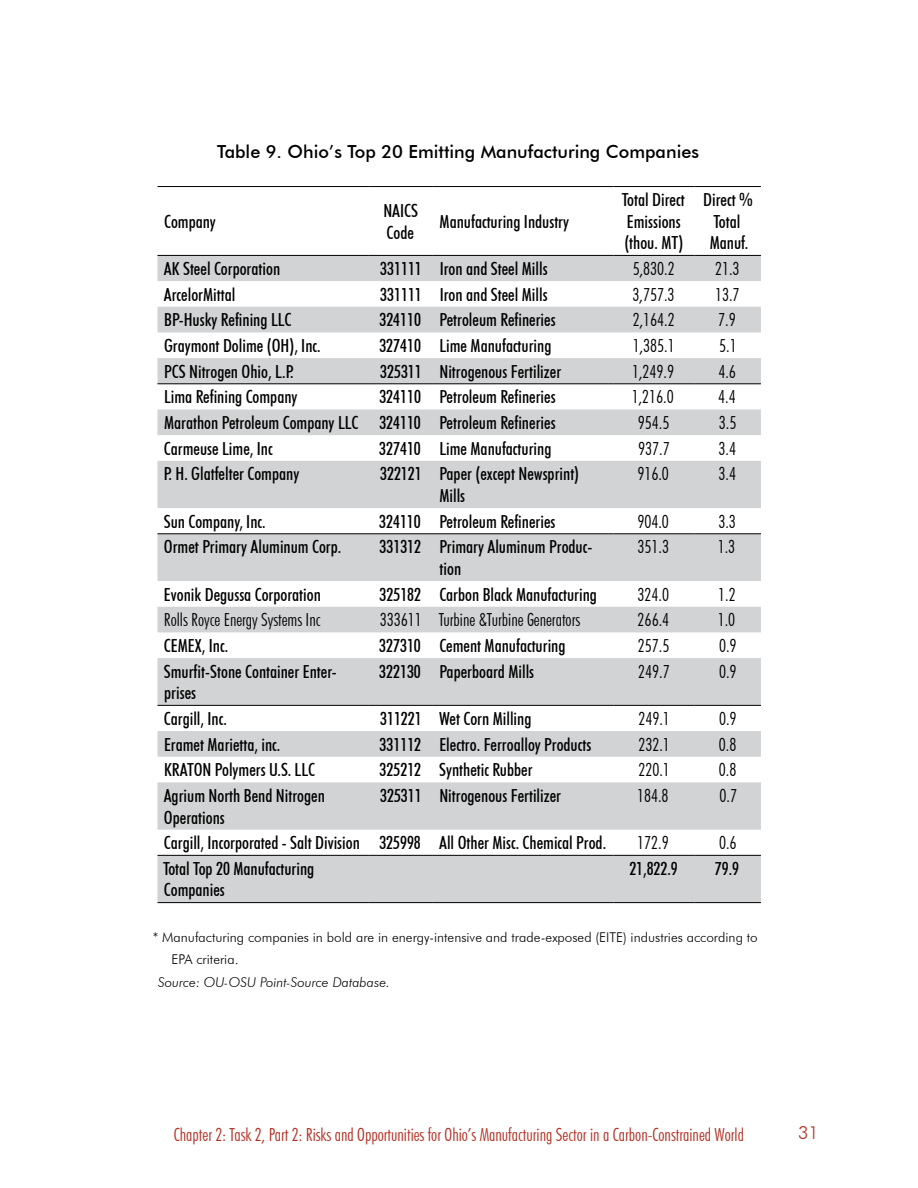
<style>
.page{position:relative;width:918px;height:1188px;background:#fff}
.page>*{position:absolute;margin:0;border:0;box-sizing:border-box;transform-origin:0 0}
.t1{font:500 condensed 18px/21.6px "Futura BT";color:#000}
.t2{font:300 condensed 18px "Futura BT";color:#000}
.t3{font:300 condensed 18px "Futura BT";color:#b42b1e}
.t4{font:500 18px "Futura BT";color:#000}
.t5{font:300 18px "Futura BT";color:#b42b1e}
.t6{font:300 13.5px/22.5px "Futura BT";color:#000}
.t7{font:italic 300 13.5px "Futura BT";color:#000}
</style>
<div class="page">
<svg style="left:158px;top:256px;width:603px;height:646px;fill:#d1d3d4"></svg>
<hr style="left:158px;top:186px;width:210px;height:1px;background:#000">
<hr style="left:368px;top:186px;width:65px;height:1px;background:#000">
<hr style="left:433px;top:186px;width:180px;height:1px;background:#000">
<hr style="left:613px;top:186px;width:81px;height:1px;background:#000">
<hr style="left:694px;top:186px;width:67px;height:1px;background:#000">
<hr style="left:158px;top:255px;width:210px;height:1px;background:#000">
<hr style="left:368px;top:255px;width:65px;height:1px;background:#000">
<hr style="left:433px;top:255px;width:180px;height:1px;background:#000">
<hr style="left:613px;top:255px;width:81px;height:1px;background:#000">
<hr style="left:694px;top:255px;width:67px;height:1px;background:#000">
<hr style="left:158px;top:855px;width:210px;height:1px;background:#000">
<hr style="left:368px;top:855px;width:65px;height:1px;background:#000">
<hr style="left:433px;top:855px;width:180px;height:1px;background:#000">
<hr style="left:613px;top:855px;width:81px;height:1px;background:#000">
<hr style="left:694px;top:855px;width:67px;height:1px;background:#000">
<hr style="left:158px;top:902px;width:210px;height:1px;background:#000">
<hr style="left:368px;top:902px;width:65px;height:1px;background:#000">
<hr style="left:433px;top:902px;width:180px;height:1px;background:#000">
<hr style="left:613px;top:902px;width:81px;height:1px;background:#000">
<hr style="left:694px;top:902px;width:67px;height:1px;background:#000">
<hr style="left:158px;top:383px;width:210px;height:1px;background:#000">
<hr style="left:368px;top:383px;width:65px;height:1px;background:#000">
<hr style="left:433px;top:383px;width:180px;height:1px;background:#000">
<hr style="left:613px;top:383px;width:81px;height:1px;background:#000">
<hr style="left:694px;top:383px;width:67px;height:1px;background:#000">
<hr style="left:158px;top:533px;width:210px;height:1px;background:#000">
<hr style="left:368px;top:533px;width:65px;height:1px;background:#000">
<hr style="left:433px;top:533px;width:180px;height:1px;background:#000">
<hr style="left:613px;top:533px;width:81px;height:1px;background:#000">
<hr style="left:694px;top:533px;width:67px;height:1px;background:#000">
<hr style="left:158px;top:705px;width:210px;height:1px;background:#000">
<hr style="left:368px;top:705px;width:65px;height:1px;background:#000">
<hr style="left:433px;top:705px;width:180px;height:1px;background:#000">
<hr style="left:613px;top:705px;width:81px;height:1px;background:#000">
<hr style="left:694px;top:705px;width:67px;height:1px;background:#000">
<p class="t4" style="left:217px;top:140px;width:483px">Table 9. Ohio’s Top 20 Emitting Manufacturing Companies</p>
<p class="t1" style="left:164px;top:210px;width:53px">Company</p>
<p class="t1" style="left:383px;top:200px;width:35px">NAICS<br>Code</p>
<p class="t1" style="left:440px;top:210px;width:131px">Manufacturing Industry</p>
<p class="t1" style="left:622px;top:189px;width:64px">Total Direct<br>Emissions (thou. MT)</p>
<p class="t1" style="left:703px;top:189px;width:51px;text-align:center">Direct %<br>Total<br>Manuf.</p>
<p class="t1" style="left:164px;top:258px;width:118px">AK Steel Corporation</p>
<p class="t1" style="left:380px;top:258px;width:169px">331111 Iron and Steel Mills</p>
<p class="t2" style="left:633px;top:258px;width:43px">5,830.2</p>
<p class="t2" style="left:715px;top:258px;width:26px">21.3</p>
<p class="t1" style="left:164px;top:283px;width:73px">ArcelorMittal</p>
<p class="t1" style="left:380px;top:283px;width:169px">331111 Iron and Steel Mills</p>
<p class="t2" style="left:633px;top:283px;width:43px">3,757.3</p>
<p class="t2" style="left:715px;top:283px;width:26px">13.7</p>
<p class="t1" style="left:164px;top:309px;width:129px">BP-Husky Refining LLC</p>
<p class="t1" style="left:379px;top:309px;width:178px">324110 Petroleum Refineries</p>
<p class="t2" style="left:633px;top:309px;width:43px">2,164.2</p>
<p class="t2" style="left:718px;top:309px;width:19px">7.9</p>
<p class="t1" style="left:164px;top:335px;width:158px">Graymont Dolime (OH), Inc.</p>
<p class="t1" style="left:379px;top:335px;width:174px">327410 Lime Manufacturing</p>
<p class="t2" style="left:633px;top:335px;width:43px">1,385.1</p>
<p class="t2" style="left:719px;top:335px;width:19px">5.1</p>
<p class="t1" style="left:164px;top:360px;width:131px">PCS Nitrogen Ohio, L.P.</p>
<p class="t1" style="left:380px;top:360px;width:183px">325311 Nitrogenous Fertilizer</p>
<p class="t2" style="left:632px;top:360px;width:43px">1,249.9</p>
<p class="t2" style="left:719px;top:360px;width:19px">4.6</p>
<p class="t1" style="left:164px;top:386px;width:135px">Lima Refining Company</p>
<p class="t1" style="left:379px;top:386px;width:178px">324110 Petroleum Refineries</p>
<p class="t2" style="left:632px;top:386px;width:43px">1,216.0</p>
<p class="t2" style="left:718px;top:386px;width:19px">4.4</p>
<p class="t1" style="left:164px;top:412px;width:393px">Marathon Petroleum Company LLC 324110 Petroleum Refineries</p>
<p class="t2" style="left:638px;top:412px;width:33px">954.5</p>
<p class="t2" style="left:719px;top:412px;width:19px">3.5</p>
<p class="t1" style="left:164px;top:437px;width:110px">Carmeuse Lime, Inc</p>
<p class="t1" style="left:379px;top:437px;width:174px">327410 Lime Manufacturing</p>
<p class="t2" style="left:638px;top:437px;width:33px">937.7</p>
<p class="t2" style="left:719px;top:437px;width:19px">3.4</p>
<p class="t1" style="left:164px;top:463px;width:137px">P. H. Glatfelter Company</p>
<p class="t1" style="left:439px;top:463px;width:141px;text-indent:-59px">322121 Paper (except Newsprint)<br>Mills</p>
<p class="t2" style="left:637px;top:463px;width:33px">916.0</p>
<p class="t2" style="left:719px;top:463px;width:19px">3.4</p>
<p class="t1" style="left:164px;top:510px;width:103px">Sun Company, Inc.</p>
<p class="t1" style="left:379px;top:510px;width:178px">324110 Petroleum Refineries</p>
<p class="t2" style="left:637px;top:510px;width:33px">904.0</p>
<p class="t2" style="left:718px;top:510px;width:19px">3.3</p>
<p class="t1" style="left:164px;top:536px;width:179px">Ormet Primary Aluminum Corp.</p>
<p class="t1" style="left:440px;top:536px;width:154px;text-indent:-60px">331312 Primary Aluminum Produc&shy;tion</p>
<p class="t2" style="left:638px;top:536px;width:33px">351.3</p>
<p class="t2" style="left:718px;top:536px;width:19px">1.3</p>
<p class="t1" style="left:164px;top:583px;width:158px">Evonik Degussa Corporation</p>
<p class="t1" style="left:380px;top:583px;width:219px">325182 Carbon Black Manufacturing</p>
<p class="t2" style="left:638px;top:583px;width:33px">324.0</p>
<p class="t2" style="left:718px;top:583px;width:19px">1.2</p>
<p class="t2" style="left:164px;top:609px;width:158px">Rolls Royce Energy Systems Inc</p>
<p class="t2" style="left:380px;top:609px;width:202px">333611 Turbine &amp;Turbine Generators</p>
<p class="t2" style="left:638px;top:609px;width:33px">266.4</p>
<p class="t2" style="left:718px;top:609px;width:19px">1.0</p>
<p class="t1" style="left:164px;top:635px;width:66px">CEMEX, Inc.</p>
<p class="t1" style="left:379px;top:635px;width:188px">327310 Cement Manufacturing</p>
<p class="t2" style="left:638px;top:635px;width:33px">257.5</p>
<p class="t2" style="left:719px;top:635px;width:19px">0.9</p>
<p class="t1" style="left:164px;top:660px;width:175px">Smurfit-Stone Container Enter&shy;prises</p>
<p class="t1" style="left:379px;top:660px;width:156px">322130 Paperboard Mills</p>
<p class="t2" style="left:638px;top:660px;width:33px">249.7</p>
<p class="t2" style="left:719px;top:660px;width:19px">0.9</p>
<p class="t1" style="left:164px;top:708px;width:64px">Cargill, Inc.</p>
<p class="t1" style="left:380px;top:708px;width:153px">311221 Wet Corn Milling</p>
<p class="t2" style="left:638px;top:708px;width:33px">249.1</p>
<p class="t2" style="left:719px;top:708px;width:19px">0.9</p>
<p class="t1" style="left:164px;top:733px;width:118px">Eramet Marietta, inc.</p>
<p class="t1" style="left:380px;top:733px;width:213px">331112 Electro. Ferroalloy Products</p>
<p class="t2" style="left:638px;top:733px;width:33px">232.1</p>
<p class="t2" style="left:719px;top:733px;width:19px">0.8</p>
<p class="t1" style="left:164px;top:759px;width:153px">KRATON Polymers U.S. LLC</p>
<p class="t1" style="left:380px;top:759px;width:154px">325212 Synthetic Rubber</p>
<p class="t2" style="left:638px;top:759px;width:33px">220.1</p>
<p class="t2" style="left:719px;top:759px;width:19px">0.8</p>
<p class="t1" style="left:164px;top:785px;width:163px">Agrium North Bend Nitrogen<br>Operations</p>
<p class="t1" style="left:380px;top:785px;width:183px">325311 Nitrogenous Fertilizer</p>
<p class="t2" style="left:637px;top:785px;width:33px">184.8</p>
<p class="t2" style="left:720px;top:785px;width:19px">0.7</p>
<p class="t1" style="left:164px;top:832px;width:444px">Cargill, Incorporated - Salt Division 325998 All Other Misc. Chemical Prod.</p>
<p class="t2" style="left:637px;top:832px;width:33px">172.9</p>
<p class="t2" style="left:719px;top:832px;width:19px">0.6</p>
<p class="t1" style="left:163px;top:858px;width:153px">Total Top 20 Manufacturing<br>Companies</p>
<p class="t1" style="left:629px;top:858px;width:50px">21,822.9</p>
<p class="t1" style="left:715px;top:858px;width:26px">79.9</p>
<p class="t6" style="left:172px;top:926px;width:588px;text-indent:-19px">* Manufacturing companies in bold are in energy-intensive and trade-exposed (EITE) industries according to<br>EPA criteria.</p>
<p class="t7" style="left:158px;top:974px;width:234px">Source: OU-OSU Point-Source Database.</p>
<p class="t3" style="left:174px;top:1124px;width:572px">Chapter 2: Task 2, Part 2: Risks and Opportunities for Ohio’s Manufacturing Sector in a Carbon-Constrained World</p>
<p class="t5" style="left:798px;top:1121px;width:22px">31</p>
</div>
